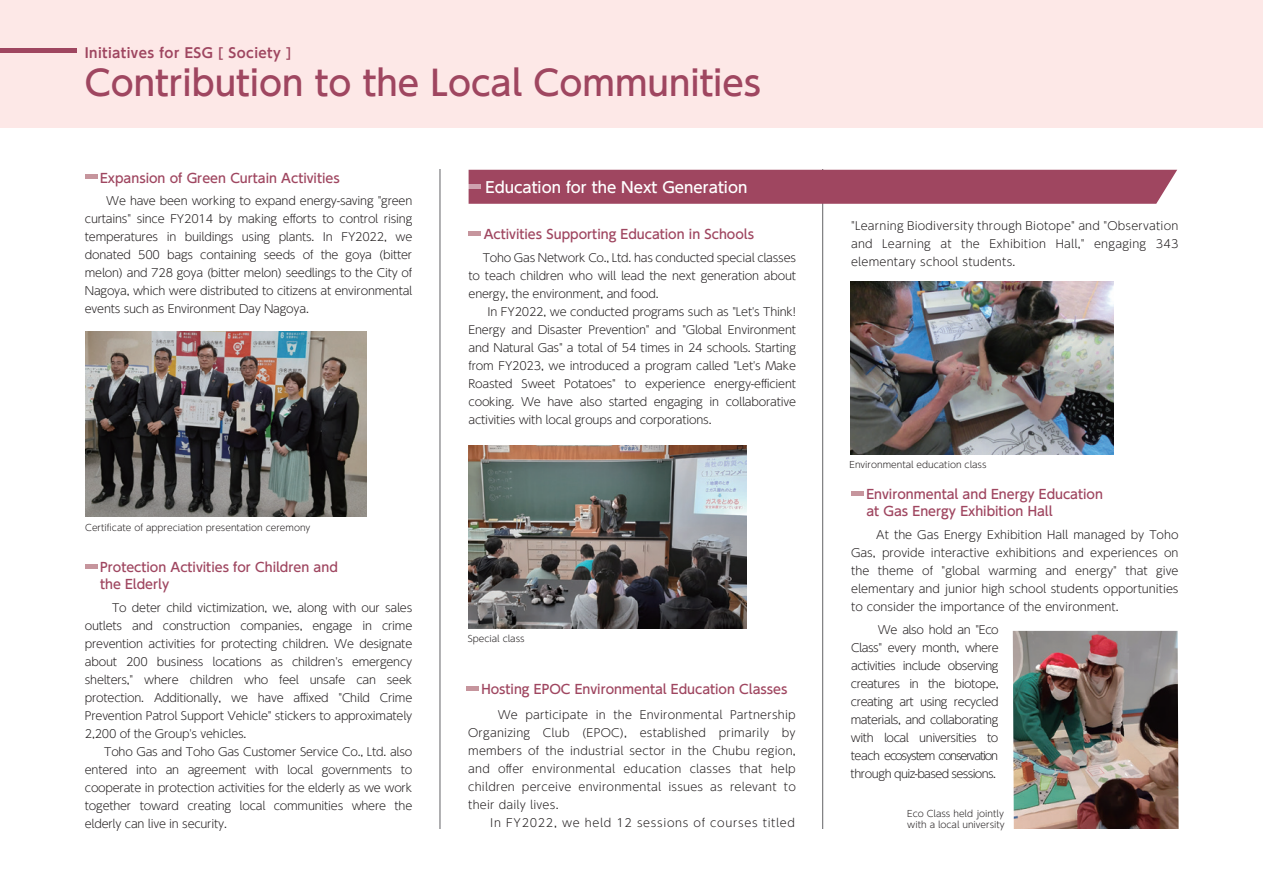
<style>
.page{position:relative;width:1263px;height:893px;background:#fff}
.page>*{position:absolute;margin:0;border:0;box-sizing:border-box;transform-origin:0 0}
.t1{font:500 34.5px "UD Shin Go NT Pro";color:#9f4660}
.t2{font:500 15px "UD Shin Go NT Pro";color:#fff}
.t3{font:700 13.5px "UD Shin Go NT Pro De";letter-spacing:.03em;color:#9f4660}
.t4{font:500 12.75px/16.5px "UD Shin Go NT Pro";color:#9f4660}
.t5{font:300 11.25px/18px "UD Shin Go NT Pro";letter-spacing:-.02em;color:#231f20;text-align:justify}
.t6{font:300 11.25px "UD Shin Go NT Pro";letter-spacing:.06em;color:#231f20}
.t7{font:300 9px/10.8px "UD Shin Go NT Pro";color:#231f20}
</style>
<div class="page">
<div style="left:0;top:0;width:1263px;height:127px;background:#fde8e7"></div>
<hr style="left:822px;top:169px;width:1px;height:660px;background:#636366">
<hr style="left:440px;top:169px;width:1px;height:660px;background:#636366">
<hr style="left:0;top:49px;width:76px;height:4px;background:#9f4660">
<hr style="left:466px;top:686px;width:13px;height:4px;background:#c6959d">
<hr style="left:85px;top:175px;width:13px;height:4px;background:#c6959d">
<hr style="left:85px;top:564px;width:13px;height:4px;background:#c6959d">
<hr style="left:851px;top:491px;width:13px;height:4px;background:#c6959d">
<img style="left:86px;top:332px;width:281px;height:184px">
<img style="left:468px;top:446px;width:279px;height:183px">
<img style="left:850px;top:282px;width:264px;height:173px">
<hr style="left:469px;top:231px;width:12px;height:4px;background:#c6959d">
<div style="left:469px;top:170px;width:708px;height:34px;background:#9f4660"></div>
<hr style="left:469px;top:185px;width:12px;height:4px;background:#cea2af">
<img style="left:1013px;top:631px;width:165px;height:198px">
<p class="t3" style="left:85px;top:42px;width:208px">Initiatives for ESG [ Society ]</p>
<h1 class="t1" style="left:85px;top:55px;width:678px">Contribution to the Local Communities</h1>
<p class="t4" style="left:100px;top:169px;width:241px">Expansion of Green Curtain Activities</p>
<p class="t5" style="left:85px;top:192px;width:329px;text-indent:21px">We have been working to expand energy-saving "green curtains" since FY2014 by making efforts to control rising temperatures in buildings using plants. In FY2022, we donated 500 bags containing seeds of the goya (bitter melon) and 728 goya (bitter melon) seedlings to the City of Nagoya, which were distributed to citizens at environmental events such as Environment Day Nagoya.</p>
<p class="t7" style="left:85px;top:522px;width:227px">Certificate of appreciation presentation ceremony</p>
<p class="t4" style="left:100px;top:559px;width:239px">Protection Activities for Children and the Elderly</p>
<p class="t5" style="left:85px;top:598px;width:329px;text-indent:27px">To deter child victimization, we, along with our sales outlets and construction companies, engage in crime prevention activities for protecting children. We designate about 200 business locations as children's emergency shelters," where children who feel unsafe can seek protection. Additionally, we have affixed "Child Crime Prevention Patrol Support Vehicle" stickers to approximately 2,200 of the Group's vehicles.</p>
<p class="t5" style="left:85px;top:742px;width:329px;text-indent:19px">Toho Gas and Toho Gas Customer Service Co., Ltd. also entered into an agreement with local governments to cooperate in protection activities for the elderly as we work together toward creating local communities where the elderly can live in security.</p>
<h2 class="t2" style="left:486px;top:175px;width:263px">Education for the Next Generation</h2>
<p class="t4" style="left:484px;top:226px;width:272px">Activities Supporting Education in Schools</p>
<p class="t5" style="left:469px;top:248px;width:329px;text-indent:14px">Toho Gas Network Co., Ltd. has conducted special classes to teach children who will lead the next generation about energy, the environment, and food.</p>
<p class="t5" style="left:469px;top:302px;width:329px;text-indent:19px">In FY2022, we conducted programs such as "Let's Think!<br>Energy and Disaster Prevention" and "Global Environment and Natural Gas" a total of 54 times in 24 schools. Starting from FY2023, we introduced a program called "Let's Make Roasted Sweet Potatoes" to experience energy-efficient cooking. We have also started engaging in collaborative activities with local groups and corporations.</p>
<p class="t7" style="left:468px;top:633px;width:58px">Special class</p>
<p class="t4" style="left:481px;top:681px;width:308px">Hosting EPOC Environmental Education Classes</p>
<p class="t5" style="left:468px;top:705px;width:329px;text-indent:29px">We participate in the Environmental Partnership Organizing Club (EPOC), established primarily by members of the industrial sector in the Chubu region, and offer environmental education classes that help children perceive environmental issues as relevant to their daily lives.</p>
<p class="t6" style="left:490px;top:814px;width:306px">In FY2022, we held 12 sessions of courses titled</p>
<p class="t5" style="left:851px;top:217px;width:329px">"Learning Biodiversity through Biotope" and "Observation and Learning at the Exhibition Hall," engaging 343 elementary school students.</p>
<p class="t7" style="left:849px;top:459px;width:139px">Environmental education class</p>
<p class="t4" style="left:866px;top:486px;width:238px">Environmental and Energy Education at Gas Energy Exhibition Hall</p>
<p class="t5" style="left:851px;top:525px;width:329px;text-indent:25px">At the Gas Energy Exhibition Hall managed by Toho Gas, provide interactive exhibitions and experiences on the theme of "global warming and energy" that give elementary and junior high school students opportunities to consider the importance of the environment.</p>
<p class="t5" style="left:851px;top:620px;width:150px;text-indent:27px">We also hold an "Eco Class" every month, where activities include observing creatures in the biotope, creating art using recycled materials, and collaborating with local universities to teach ecosystem conservation through quiz-based sessions.</p>
<p class="t7" style="left:907px;top:808px;width:99px">Eco Class held jointly with a local university</p>
</div>
